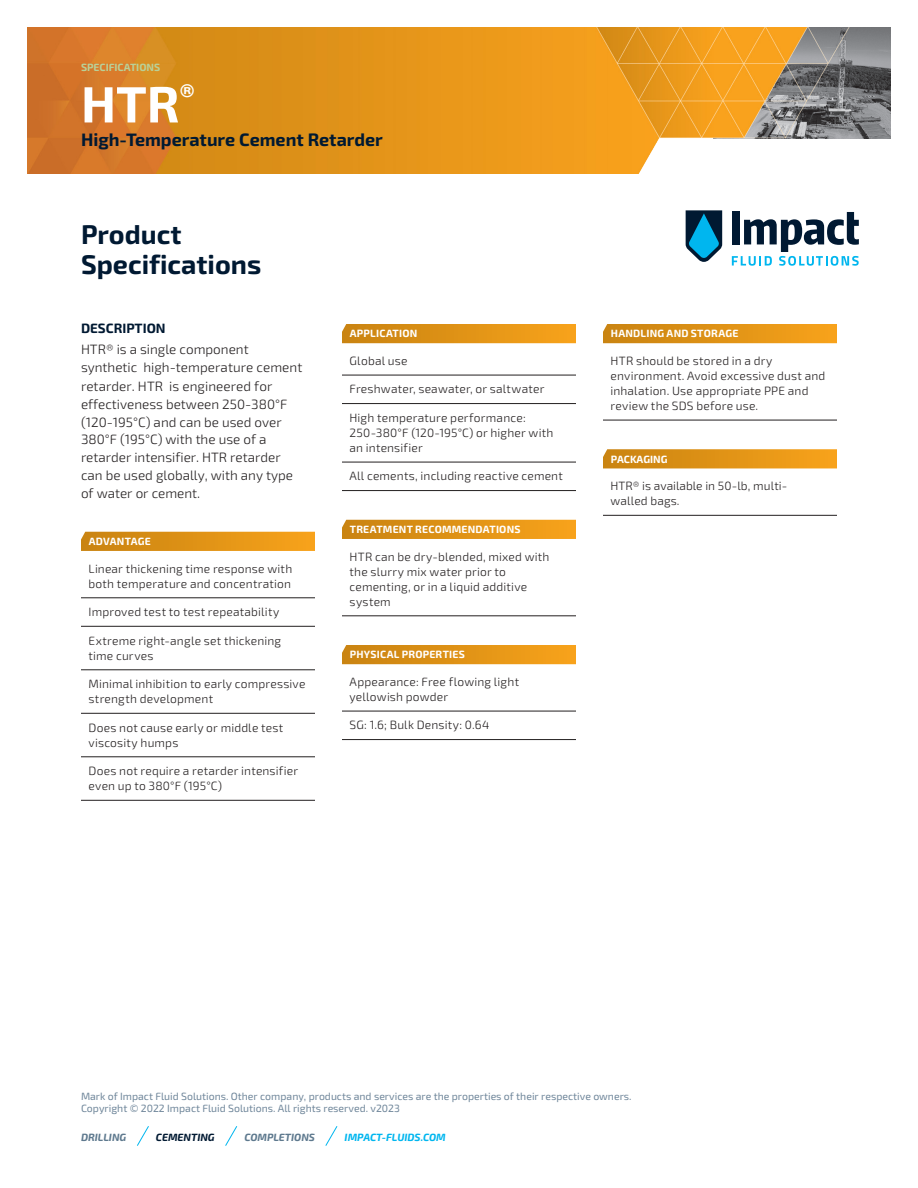
<style>
.page{position:relative;width:918px;height:1188px;background:#fff}
.page>*{position:absolute;margin:0;border:0;box-sizing:border-box;transform-origin:0 0}
.Product_Name{font:700 51px "Exo 2";color:#fff}
.t1{font:700 27px/30px "Exo 2";color:#001932}
.Product_Description{font:700 18px "Exo 2";color:#001932}
.Copy{font:300 13.5px/17.7px "Exo 2";color:#231f20}
.Copy_-_Underline{font:300 12px/15px "Exo 2";letter-spacing:.015em;color:#231f20}
.t2{font:10.5px/12px "Exo 2";color:#6f869a}
.Specification_Head{font:700 10.5px "Exo 2";letter-spacing:.02em;color:#fff}
.t3{font:italic 700 10.5px "Exo 2";color:#5e798e}
.t4{font:italic 700 10.5px "Exo 2";color:#00b6ef}
.CH-Spec_Green{font:700 10.5px "Exo 2";color:#b9d197}
.t5{font:italic 700 10.5px "Exo 2";color:#001932}
.Copy_-_Underline-2{font:700 10.5px "Exo 2";letter-spacing:-.005em;color:#fff}
.s1{font-weight:700;color:#001932}
</style>
<div class="page">
<img style="left:850px;top:27px;width:40px;height:111px">
<img style="left:28px;top:27px;width:822px;height:147px">
<svg style="left:137px;top:1126px;width:12px;height:20px"></svg>
<svg style="left:225px;top:1126px;width:12px;height:20px"></svg>
<svg style="left:325px;top:1126px;width:12px;height:20px"></svg>
<div style="left:732px;top:211px;width:7px;height:33px;background:#001932"></div>
<svg style="left:686px;top:210px;width:36px;height:52px;background:#207395"></svg>
<svg style="left:732px;top:212px;width:127px;height:54px"></svg>
<hr style="left:81px;top:597px;width:234px;height:1px;background:#231f20">
<hr style="left:81px;top:626px;width:234px;height:1px;background:#231f20">
<hr style="left:81px;top:669px;width:234px;height:1px;background:#231f20">
<hr style="left:81px;top:713px;width:234px;height:1px;background:#231f20">
<hr style="left:81px;top:756px;width:234px;height:1px;background:#231f20">
<hr style="left:81px;top:800px;width:234px;height:1px;background:#231f20">
<svg style="left:81px;top:532px;width:234px;height:19px;background:#e09317"></svg>
<hr style="left:342px;top:375px;width:234px;height:1px;background:#231f20">
<hr style="left:342px;top:403px;width:234px;height:1px;background:#231f20">
<hr style="left:342px;top:462px;width:234px;height:1px;background:#231f20">
<hr style="left:342px;top:490px;width:234px;height:1px;background:#231f20">
<hr style="left:342px;top:615px;width:234px;height:1px;background:#231f20">
<hr style="left:342px;top:711px;width:234px;height:1px;background:#231f20">
<hr style="left:342px;top:739px;width:234px;height:1px;background:#231f20">
<svg style="left:342px;top:324px;width:234px;height:19px;background:#e09316"></svg>
<svg style="left:342px;top:520px;width:234px;height:19px;background:#e09317"></svg>
<svg style="left:342px;top:645px;width:234px;height:19px;background:#e09316"></svg>
<hr style="left:603px;top:420px;width:234px;height:1px;background:#231f20">
<hr style="left:603px;top:515px;width:234px;height:1px;background:#231f20">
<svg style="left:603px;top:324px;width:234px;height:19px;background:#e09316"></svg>
<svg style="left:603px;top:449px;width:234px;height:19px;background:#e09419"></svg>
<p class="CH-Spec_Green" style="left:81px;top:62px;width:81px">SPECIFICATIONS</p>
<p class="Product_Name" style="left:81px;top:74px;width:116px">HTR<sup>®</sup></p>
<p class="Product_Description" style="left:81px;top:129px;width:303px">High-Temperature Cement Retarder</p>
<h2 class="t1" style="left:81px;top:220px;width:182px">Product<br>Specifications</h2>
<p class="Copy" style="left:81px;top:319px;width:169px;line-height:21px"><span class="s1">DESCRIPTION<br></span>HTR® is a single component</p>
<p class="Copy" style="left:81px;top:358px;width:223px;line-height:19.2px">synthetic high-temperature cement retarder. HTR is engineered for</p>
<p class="Copy" style="left:81px;top:396px;width:214px">effectiveness between 250-380°F (120-195°C) and can be used over<br>380°F (195°C) with the use of a retarder intensifier. HTR retarder can be used globally, with any type of water or cement.</p>
<p class="Specification_Head" style="left:89px;top:535px;width:64px">ADVANTAGE</p>
<p class="Copy_-_Underline" style="left:89px;top:561px;width:205px">Linear thickening time response with both temperature and concentration</p>
<p class="Copy_-_Underline" style="left:89px;top:605px;width:192px">Improved test to test repeatability</p>
<p class="Copy_-_Underline" style="left:89px;top:633px;width:194px">Extreme right-angle set thickening time curves</p>
<p class="Copy_-_Underline" style="left:89px;top:677px;width:218px">Minimal inhibition to early compressive strength development</p>
<p class="Copy_-_Underline" style="left:89px;top:720px;width:196px">Does not cause early or middle test viscosity humps</p>
<p class="Copy_-_Underline" style="left:89px;top:764px;width:211px">Does not require a retarder intensifier even up to 380°F (195°C)</p>
<p class="Specification_Head" style="left:350px;top:327px;width:69px">APPLICATION</p>
<p class="Copy_-_Underline" style="left:350px;top:354px;width:59px">Global use</p>
<p class="Copy_-_Underline" style="left:350px;top:382px;width:196px">Freshwater, seawater, or saltwater</p>
<p class="Copy_-_Underline" style="left:350px;top:411px;width:205px">High temperature performance:<br>250-380°F (120-195°C) or higher with an intensifier</p>
<p class="Copy_-_Underline" style="left:350px;top:469px;width:215px">All cements, including reactive cement</p>
<p class="Specification_Head" style="left:350px;top:523px;width:172px">TREATMENT RECOMMENDATIONS</p>
<p class="Copy_-_Underline" style="left:350px;top:549px;width:201px">HTR can be dry-blended, mixed with the slurry mix water prior to cementing, or in a liquid additive system</p>
<p class="Specification_Head" style="left:350px;top:648px;width:117px">PHYSICAL PROPERTIES</p>
<p class="Copy_-_Underline" style="left:350px;top:675px;width:171px">Appearance: Free flowing light yellowish powder</p>
<p class="Copy_-_Underline" style="left:350px;top:718px;width:141px">SG: 1.6; Bulk Density: 0.64</p>
<p class="Specification_Head" style="left:611px;top:327px;width:129px">HANDLING AND STORAGE</p>
<p class="Copy_-_Underline" style="left:611px;top:354px;width:216px">HTR should be stored in a dry environment. Avoid excessive dust and inhalation. Use appropriate PPE and review the SDS before use.</p>
<p class="Copy_-_Underline-2" style="left:611px;top:453px;width:58px">PACKAGING</p>
<p class="Copy_-_Underline" style="left:611px;top:479px;width:178px">HTR® is available in 50-lb, multi&shy;walled bags.</p>
<p class="t2" style="left:81px;top:1090px;width:552px">Mark of Impact Fluid Solutions. Other company, products and services are the properties of their respective owners.<br>Copyright © 2022 Impact Fluid Solutions. All rights reserved. v2023</p>
<p class="t3" style="left:81px;top:1131px;width:47px">DRILLING</p>
<p class="t5" style="left:156px;top:1131px;width:60px">CEMENTING</p>
<p class="t3" style="left:244px;top:1131px;width:72px">COMPLETIONS</p>
<p class="t4" style="left:345px;top:1131px;width:103px">IMPACT-FLUIDS.COM</p>
</div>
